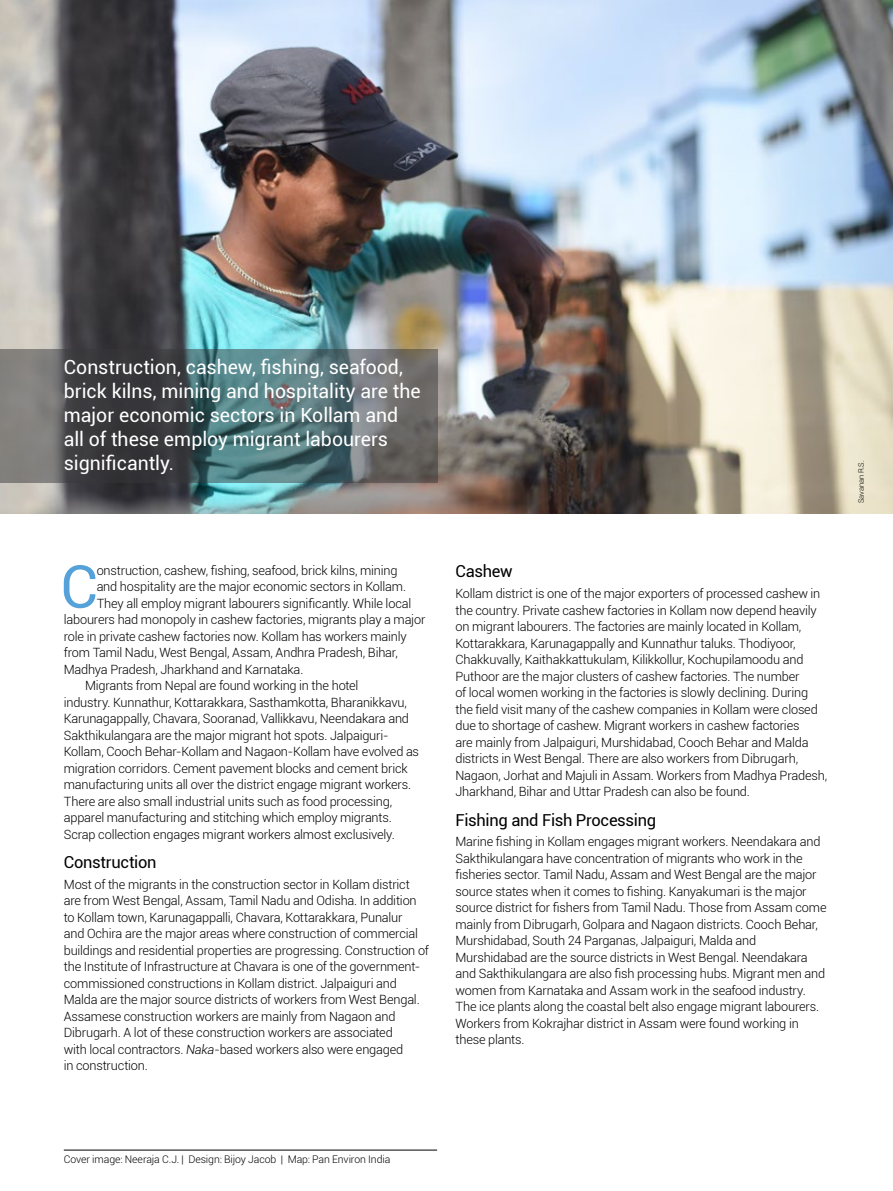
<style>
.page{position:relative;width:893px;height:1191px;background:#fff}
.page>*{position:absolute;margin:0;border:0;box-sizing:border-box;transform-origin:0 0}
.t1{font:59.1px "Roboto";color:#55a1d9}
.t2{font:19.5px/24px "Roboto";color:#fff}
.t3{font:16.5px "Roboto";letter-spacing:-.015em;color:#000}
.t4{font:300 12.75px/16.5px "Roboto";letter-spacing:-.015em;color:#000}
.t5{font:300 10.5px "Roboto";letter-spacing:-.01em;color:#000}
.t6{font:300 7.5px "Roboto";letter-spacing:-.005em;color:#000}
.s1{font-style:italic}
</style>
<div class="page">
<img style="left:0;top:0;width:893px;height:514px">
<hr style="left:64px;top:1149px;width:373px;height:1px;background:#000">
<svg style="left:0;top:349px;width:437px;height:134px;background:#566365"></svg>
<h2 class="t2" style="left:64px;top:354px;width:358px">Construction, cashew, fishing, seafood, brick kilns, mining and hospitality are the major economic sectors in Kollam and all of these employ migrant labourers significantly.</h2>
<h1 class="t1" style="left:60px;top:545px;width:39px">C</h1>
<p class="t4" style="left:97px;top:561px;width:302px">onstruction, cashew, fishing, seafood, brick kilns, mining</p>
<p class="t4" style="left:97px;top:578px;width:311px">and hospitality are the major economic sectors in Kollam.</p>
<p class="t4" style="left:97px;top:594px;width:316px">They all employ migrant labourers significantly. While local</p>
<p class="t4" style="left:64px;top:611px;width:363px">labourers had monopoly in cashew factories, migrants play a major</p>
<p class="t4" style="left:64px;top:627px;width:344px">role in private cashew factories now. Kollam has workers mainly</p>
<p class="t4" style="left:64px;top:644px;width:336px">from Tamil Nadu, West Bengal, Assam, Andhra Pradesh, Bihar,</p>
<p class="t4" style="left:64px;top:660px;width:241px">Madhya Pradesh, Jharkhand and Karnataka.</p>
<p class="t4" style="left:85px;top:677px;width:275px">Migrants from Nepal are found working in the hotel</p>
<p class="t4" style="left:64px;top:693px;width:345px">industry. Kunnathur, Kottarakkara, Sasthamkotta, Bharanikkavu,</p>
<p class="t4" style="left:64px;top:710px;width:347px">Karunagappally, Chavara, Sooranad, Vallikkavu, Neendakara and</p>
<p class="t4" style="left:64px;top:726px;width:326px">Sakthikulangara are the major migrant hot spots. Jalpaiguri-</p>
<p class="t4" style="left:64px;top:743px;width:357px">Kollam, Cooch Behar-Kollam and Nagaon-Kollam have evolved as</p>
<p class="t4" style="left:64px;top:759px;width:346px">migration corridors. Cement pavement blocks and cement brick</p>
<p class="t4" style="left:64px;top:776px;width:349px">manufacturing units all over the district engage migrant workers.</p>
<p class="t4" style="left:64px;top:792px;width:330px">There are also small industrial units such as food processing,</p>
<p class="t4" style="left:64px;top:809px;width:329px">apparel manufacturing and stitching which employ migrants.</p>
<p class="t4" style="left:64px;top:825px;width:333px">Scrap collection engages migrant workers almost exclusively.</p>
<p class="t3" style="left:64px;top:850px;width:94px">Construction</p>
<p class="t4" style="left:64px;top:875px;width:367px">Most of the migrants in the construction sector in Kollam district are from West Bengal, Assam, Tamil Nadu and Odisha. In addition to Kollam town, Karunagappalli, Chavara, Kottarakkara, Punalur<br>and Ochira are the major areas where construction of commercial buildings and residential properties are progressing. Construction of the Institute of Infrastructure at Chavara is one of the government&shy;commissioned constructions in Kollam district. Jalpaiguri and Malda are the major source districts of workers from West Bengal.<br>Assamese construction workers are mainly from Nagaon and Dibrugarh. A lot of these construction workers are associated<br>with local contractors. <span class="s1">Naka</span>-based workers also were engaged<br>in construction.</p>
<p class="t3" style="left:455px;top:560px;width:59px">Cashew</p>
<p class="t4" style="left:455px;top:585px;width:373px">Kollam district is one of the major exporters of processed cashew in the country. Private cashew factories in Kollam now depend heavily on migrant labourers. The factories are mainly located in Kollam, Kottarakkara, Karunagappally and Kunnathur taluks. Thodiyoor, Chakkuvally, Kaithakkattukulam, Kilikkollur, Kochupilamoodu and Puthoor are the major clusters of cashew factories. The number<br>of local women working in the factories is slowly declining. During the field visit many of the cashew companies in Kollam were closed due to shortage of cashew. Migrant workers in cashew factories<br>are mainly from Jalpaiguri, Murshidabad, Cooch Behar and Malda districts in West Bengal. There are also workers from Dibrugarh, Nagaon, Jorhat and Majuli in Assam. Workers from Madhya Pradesh, Jharkhand, Bihar and Uttar Pradesh can also be found.</p>
<p class="t3" style="left:455px;top:808px;width:202px">Fishing and Fish Processing</p>
<p class="t4" style="left:455px;top:833px;width:373px">Marine fishing in Kollam engages migrant workers. Neendakara and Sakthikulangara have concentration of migrants who work in the fisheries sector. Tamil Nadu, Assam and West Bengal are the major source states when it comes to fishing. Kanyakumari is the major source district for fishers from Tamil Nadu. Those from Assam come mainly from Dibrugarh, Golpara and Nagaon districts. Cooch Behar, Murshidabad, South 24 Parganas, Jalpaiguri, Malda and Murshidabad are the source districts in West Bengal. Neendakara and Sakthikulangara are also fish processing hubs. Migrant men and women from Karnataka and Assam work in the seafood industry.<br>The ice plants along the coastal belt also engage migrant labourers.<br>Workers from Kokrajhar district in Assam were found working in these plants.</p>
<p class="t6" style="left:856px;top:503px;width:45px;rotate:-90deg">Savanan R.S.</p>
<p class="t5" style="left:64px;top:1152px;width:328px">Cover image: Neeraja C.J. | Design: Bijoy Jacob | Map: Pan Environ India</p>
</div>
